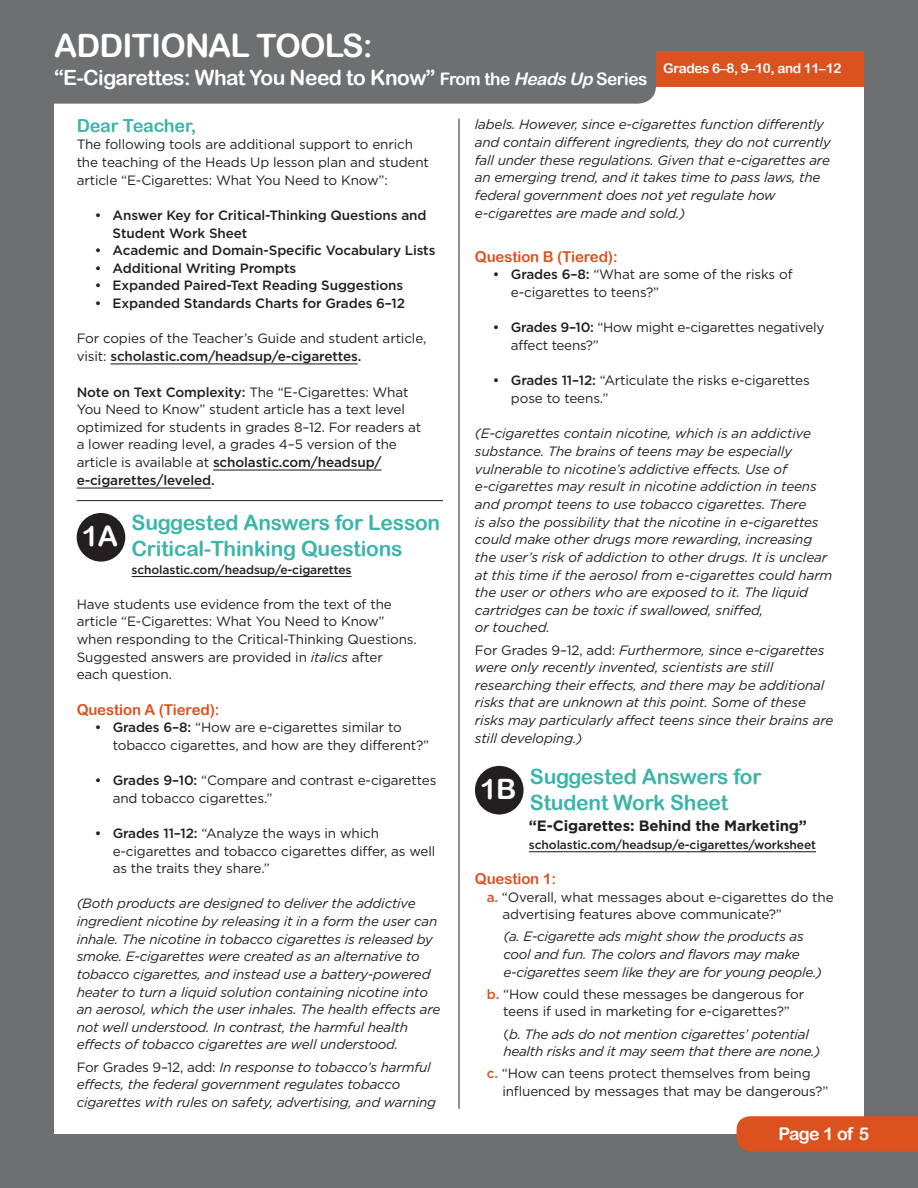
<style>
.page{position:relative;width:918px;height:1188px;background:#6d6f71}
.page>*{position:absolute;margin:0;border:0;box-sizing:border-box;transform-origin:0 0}
.t1{font:32.25px "Arial Rounded MT Bold";letter-spacing:-.025em;color:#fff}
.t2{font:28.05px "Arial Rounded MT Bold";color:#fff}
.t3{font:21px/25.5px "Arial Rounded MT Bold";letter-spacing:-.01em;color:#3db4a9}
.t4{font:21px "Arial Rounded MT Bold";letter-spacing:-.025em;color:#fff}
.t5{font:18px "Arial Rounded MT Bold";letter-spacing:-.01em;color:#3db4a9}
.t6{font:17.7px "Arial Rounded MT Bold";letter-spacing:-.045em;color:#fff}
.t7{font:15px "Arial Rounded MT Bold";letter-spacing:-.01em;color:#db521f}
.t8{font:700 15px "Gotham";letter-spacing:-.01em;color:#231f20}
.t9{font:italic 13.5px/17.7px "Gotham";letter-spacing:-.015em;color:#231f20}
.t10{font:13.5px/17.7px "Gotham";letter-spacing:-.01em;color:#231f20}
.t11{font:500 13.5px/17.7px "Gotham";letter-spacing:-.01em;color:#231f20}
.t12{font:13.5px "Arial Rounded MT Bold";letter-spacing:-.025em;color:#fff}
.t13{font:500 12px "Gotham";letter-spacing:-.01em;color:#231f20}
.s1{font-size:17.25px}
.s2{font-style:italic;font-size:17.25px}
.s3{font-weight:500}
.s4{font-style:italic}
.s5{font-style:normal}
.s6{font-weight:500;color:#db521f}
</style>
<div class="page">
<div style="left:54px;top:54px;width:810px;height:1080px;background:#fff"></div>
<hr style="left:459px;top:119px;width:1px;height:990px;background:#231f20">
<hr style="left:77px;top:500px;width:366px;height:1px;background:#231f20">
<hr style="left:529px;top:851px;width:287px;height:1px;background:#231f20">
<hr style="left:110px;top:363px;width:248px;height:1px;background:#231f20">
<hr style="left:213px;top:470px;width:169px;height:1px;background:#231f20">
<hr style="left:77px;top:488px;width:134px;height:1px;background:#231f20">
<hr style="left:132px;top:576px;width:220px;height:1px;background:#231f20">
<div style="left:0;top:51px;width:864px;height:36px;background:#db521f"></div>
<div style="left:0;top:51px;width:656px;height:53px;background:#6d6f71"></div>
<div style="left:77px;top:513px;width:48px;height:49px;background:#231f20;border-radius:50%"></div>
<div style="left:475px;top:766px;width:49px;height:48px;background:#231f20;border-radius:50%"></div>
<div style="left:737px;top:1116px;width:181px;height:36px;background:#db521f"></div>
<h1 class="t1" style="left:54px;top:27px;width:320px">ADDITIONAL TOOLS:</h1>
<h1 class="t4" style="left:54px;top:65px;width:595px">“E-Cigarettes: What You Need to Know” <span class="s1">From the</span> <span class="s2">HeadsUp</span> <span class="s1">Series</span></h1>
<p class="t12" style="left:663px;top:61px;width:180px">Grades 6–8, 9–10, and 11–12</p>
<h2 class="t5" style="left:77px;top:115px;width:121px">Dear Teacher,</h2>
<p class="t10" style="left:77px;top:136px;width:354px">The following tools are additional support to enrich the teaching of the Heads Up lesson plan and student article “E-Cigarettes: What You Need to Know”:</p>
<p class="t11" style="left:113px;top:206px;width:315px;text-indent:-18px">• Answer Key for Critical-Thinking Questions and<br>Student Work Sheet</p>
<p class="t11" style="left:95px;top:241px;width:342px">• Academic and Domain-Specific Vocabulary Lists</p>
<p class="t11" style="left:95px;top:259px;width:203px">• Additional Writing Prompts</p>
<p class="t11" style="left:95px;top:277px;width:310px">• Expanded Paired-Text Reading Suggestions</p>
<p class="t11" style="left:95px;top:294px;width:312px">• Expanded Standards Charts for Grades 6–12</p>
<p class="t10" style="left:77px;top:329px;width:351px">For copies of the Teacher’s Guide and student article, visit: <span class="s3">scholastic.com/headsup/e-cigarettes.</span></p>
<p class="t10" style="left:77px;top:383px;width:346px"><span class="s3">Note on Text Complexity:</span> The “E-Cigarettes: What You Need to Know” student article has a text level optimized for students in grades 8–12. For readers at a lower reading level, a grades 4–5 version of the article is available at <span class="s3">scholastic.com/headsup/ e-cigarettes/leveled.</span></p>
<h2 class="t2" style="left:82px;top:520px;width:38px">1A</h2>
<h2 class="t3" style="left:132px;top:510px;width:310px">Suggested Answers for Lesson<br>Critical-Thinking Questions</h2>
<p class="t13" style="left:132px;top:561px;width:221px">scholastic.com/headsup/e-cigarettes</p>
<p class="t10" style="left:77px;top:595px;width:342px">Have students use evidence from the text of the article “E-Cigarettes: What You Need to Know” when responding to the Critical-Thinking Questions.<br>Suggested answers are provided in <span class="s4">italics</span> after each question.</p>
<h3 class="t7" style="left:77px;top:700px;width:144px">Question A (Tiered):</h3>
<p class="t10" style="left:113px;top:718px;width:318px;text-indent:-18px"><span class="s3">• Grades 6–8:</span> “How are e-cigarettes similar to tobacco cigarettes, and how are they different?”</p>
<p class="t10" style="left:113px;top:771px;width:325px;text-indent:-18px"><span class="s3">• Grades 9–10:</span> “Compare and contrast e-cigarettes and tobacco cigarettes.”</p>
<p class="t10" style="left:113px;top:824px;width:324px;text-indent:-18px"><span class="s3">• Grades 11–12:</span> “Analyze the ways in which e-cigarettes and tobacco cigarettes differ, as well as the traits they share.”</p>
<p class="t9" style="left:77px;top:895px;width:365px">(Both products are designed to deliver the addictive ingredient nicotine by releasing it in a form the user can inhale. The nicotine in tobacco cigarettes is released by smoke. E-cigarettes were created as an alternative to tobacco cigarettes, and instead use a battery-powered heater to turn a liquid solution containing nicotine into an aerosol, which the user inhales. The health effects are not well understood. In contrast, the harmful health effects of tobacco cigarettes are well understood.</p>
<p class="t9" style="left:77px;top:1058px;width:361px"><span class="s5">For Grades 9–12, add:</span> In response to tobacco’s harmful effects, the federal government regulates tobacco cigarettes with rules on safety, advertising, and warning</p>
<p class="t9" style="left:475px;top:116px;width:357px">labels. However, since e-cigarettes function differently and contain different ingredients, they do not currently fall under these regulations. Given that e-cigarettes are an emerging trend, and it takes time to pass laws, the federal government does not yet regulate how e-cigarettes are made and sold.)</p>
<h3 class="t7" style="left:475px;top:248px;width:144px">Question B (Tiered):</h3>
<p class="t10" style="left:511px;top:266px;width:283px;text-indent:-18px"><span class="s3">• Grades 6–8:</span> “What are some of the risks of e-cigarettes to teens?”</p>
<p class="t10" style="left:511px;top:318px;width:315px;text-indent:-18px"><span class="s3">• Grades 9–10:</span> “How might e-cigarettes negatively affect teens?”</p>
<p class="t10" style="left:511px;top:371px;width:300px;text-indent:-18px"><span class="s3">• Grades 11–12:</span> “Articulate the risks e-cigarettes pose to teens.”</p>
<p class="t9" style="left:475px;top:425px;width:359px">(E-cigarettes contain nicotine, which is an addictive substance. The brains of teens may be especially vulnerable to nicotine’s addictive effects. Use of e-cigarettes may result in nicotine addiction in teens and prompt teens to use tobacco cigarettes. There<br>is also the possibility that the nicotine in e-cigarettes could make other drugs more rewarding, increasing the user’s risk of addiction to other drugs. It is unclear at this time if the aerosol from e-cigarettes could harm the user or others who are exposed to it. The liquid cartridges can be toxic if swallowed, sniffed,<br>or touched.</p>
<p class="t9" style="left:475px;top:641px;width:360px"><span class="s5">For Grades 9–12, add:</span> Furthermore, since e-cigarettes were only recently invented, scientists are still researching their effects, and there may be additional risks that are unknown at this point. Some of these risks may particularly affect teens since their brains are still developing.)</p>
<h2 class="t2" style="left:480px;top:773px;width:38px">1B</h2>
<h2 class="t3" style="left:530px;top:764px;width:233px">Suggested Answers for<br>Student Work Sheet</h2>
<h2 class="t8" style="left:529px;top:815px;width:280px">“E-Cigarettes: Behind the Marketing”</h2>
<p class="t13" style="left:529px;top:837px;width:289px">scholastic.com/headsup/e-cigarettes/worksheet</p>
<h3 class="t7" style="left:475px;top:870px;width:83px">Question 1:</h3>
<p class="t10" style="left:502px;top:888px;width:333px;text-indent:-16px"><span class="s6">a.</span> “Overall, what messages about e-cigarettes do the advertising features above communicate?”</p>
<p class="t9" style="left:503px;top:927px;width:320px">(a. E-cigarette ads might show the products as cool and fun. The colors and flavors may make e-cigarettes seem like they are for young people.)</p>
<p class="t10" style="left:487px;top:985px;width:319px;text-align:center"><span class="s6">b.</span> “How could these messages be dangerous for teens if used in marketing for e-cigarettes?”</p>
<p class="t9" style="left:503px;top:1025px;width:318px"><span class="s5">(</span>b. The ads do not mention cigarettes’ potential health risks and it may seem that there are none.)</p>
<p class="t10" style="left:502px;top:1064px;width:327px;text-indent:-15px"><span class="s6">c.</span> “How can teens protect themselves from being influenced by messages that may be dangerous?”</p>
<h3 class="t6" style="left:779px;top:1123px;width:92px">Page 1 of 5</h3>
</div>
